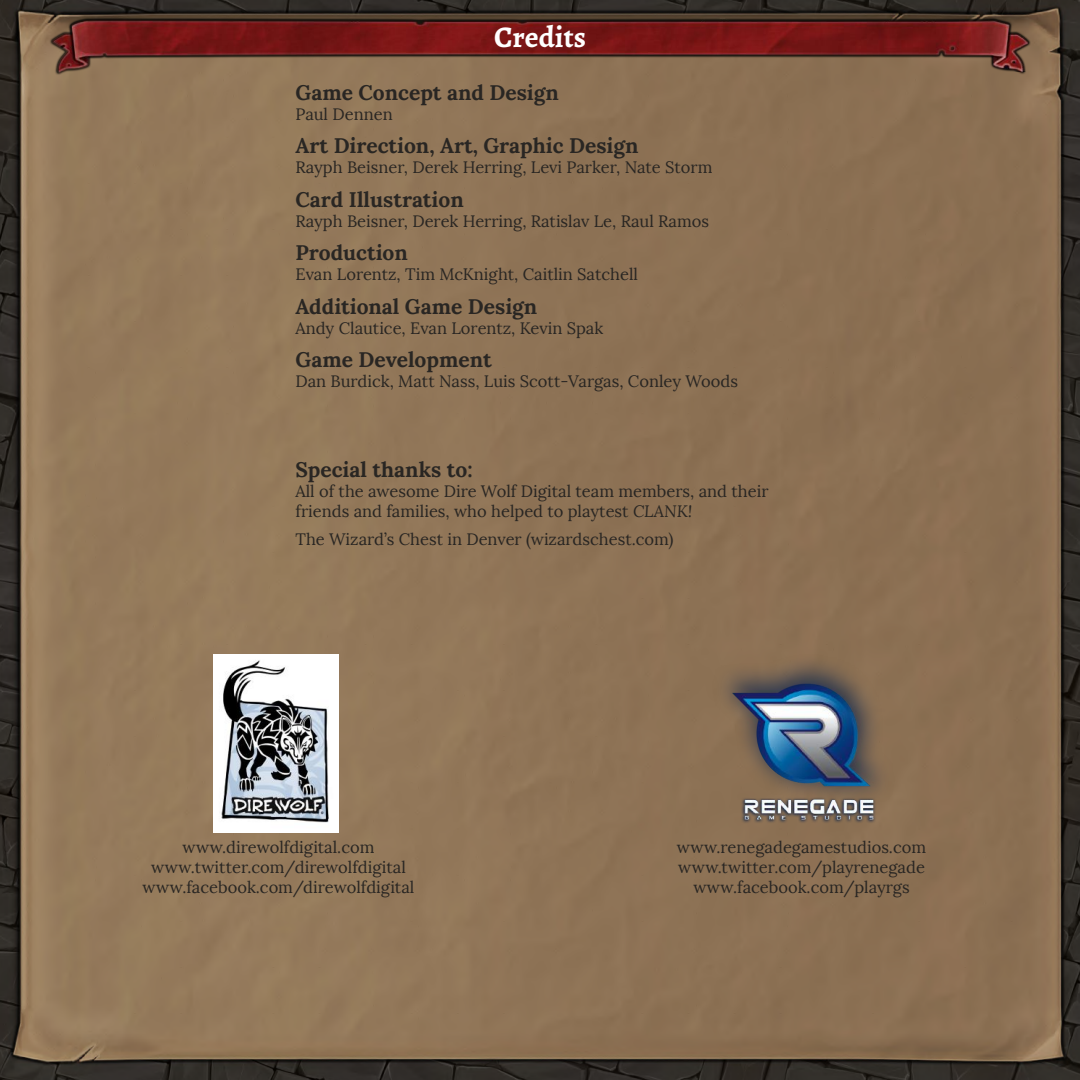
<style>
.page{position:relative;width:1080px;height:1080px;background:#fff}
.page>*{position:absolute;margin:0;border:0;box-sizing:border-box;transform-origin:0 0}
.t1{font:700 30px "Alegreya";color:#fff}
.t2{font:700 21px "Lora";color:#292623}
.t3{font:16.5px/19.8px "Lora";color:#292623;text-align:center}
.s1{font-style:italic}
</style>
<div class="page">
<img style="left:0;top:0;width:1080px;height:1080px">
<img style="left:49px;top:17px;width:982px;height:59px">
<img style="left:713px;top:655px;width:181px;height:168px">
<img style="left:214px;top:655px;width:125px;height:178px">
<h1 class="t1" style="left:494px;top:18px;width:93px">Credits</h1>
<p class="t2" style="left:296px;top:79px;width:265px">Game Concept and Design</p>
<p class="t3" style="left:296px;top:104px;width:99px">Paul Dennen</p>
<p class="t2" style="left:296px;top:132px;width:344px">Art Direction, Art, Graphic Design</p>
<p class="t3" style="left:296px;top:157px;width:418px">Rayph Beisner, Derek Herring, Levi Parker, Nate Storm</p>
<p class="t2" style="left:296px;top:186px;width:170px">Card Illustration</p>
<p class="t3" style="left:296px;top:211px;width:415px">Rayph Beisner, Derek Herring, Ratislav Le, Raul Ramos</p>
<p class="t2" style="left:296px;top:239px;width:114px">Production</p>
<p class="t3" style="left:296px;top:264px;width:344px">Evan Lorentz, Tim McKnight, Caitlin Satchell</p>
<p class="t2" style="left:296px;top:293px;width:243px">Additional Game Design</p>
<p class="t3" style="left:296px;top:318px;width:309px">Andy Clautice, Evan Lorentz, Kevin Spak</p>
<p class="t2" style="left:296px;top:346px;width:198px">Game Development</p>
<p class="t3" style="left:296px;top:371px;width:444px">Dan Burdick, Matt Nass, Luis Scott-Vargas, Conley Woods</p>
<p class="t2" style="left:296px;top:456px;width:179px">Special thanks to:</p>
<p class="t3" style="left:296px;top:482px;width:474px;text-align:left">All of the awesome Dire Wolf Digital team members, and their friends and families, who helped to playtest <span class="s1">CLANK!</span></p>
<p class="t3" style="left:296px;top:530px;width:380px">The Wizard’s Chest in Denver (wizardschest.com)</p>
<p class="t3" style="left:143px;top:838px;width:273px">www.direwolfdigital.com www.twitter.com/direwolfdigital www.facebook.com/direwolfdigital</p>
<p class="t3" style="left:677px;top:838px;width:251px">www.renegadegamestudios.com www.twitter.com/playrenegade www.facebook.com/playrgs</p>
</div>
